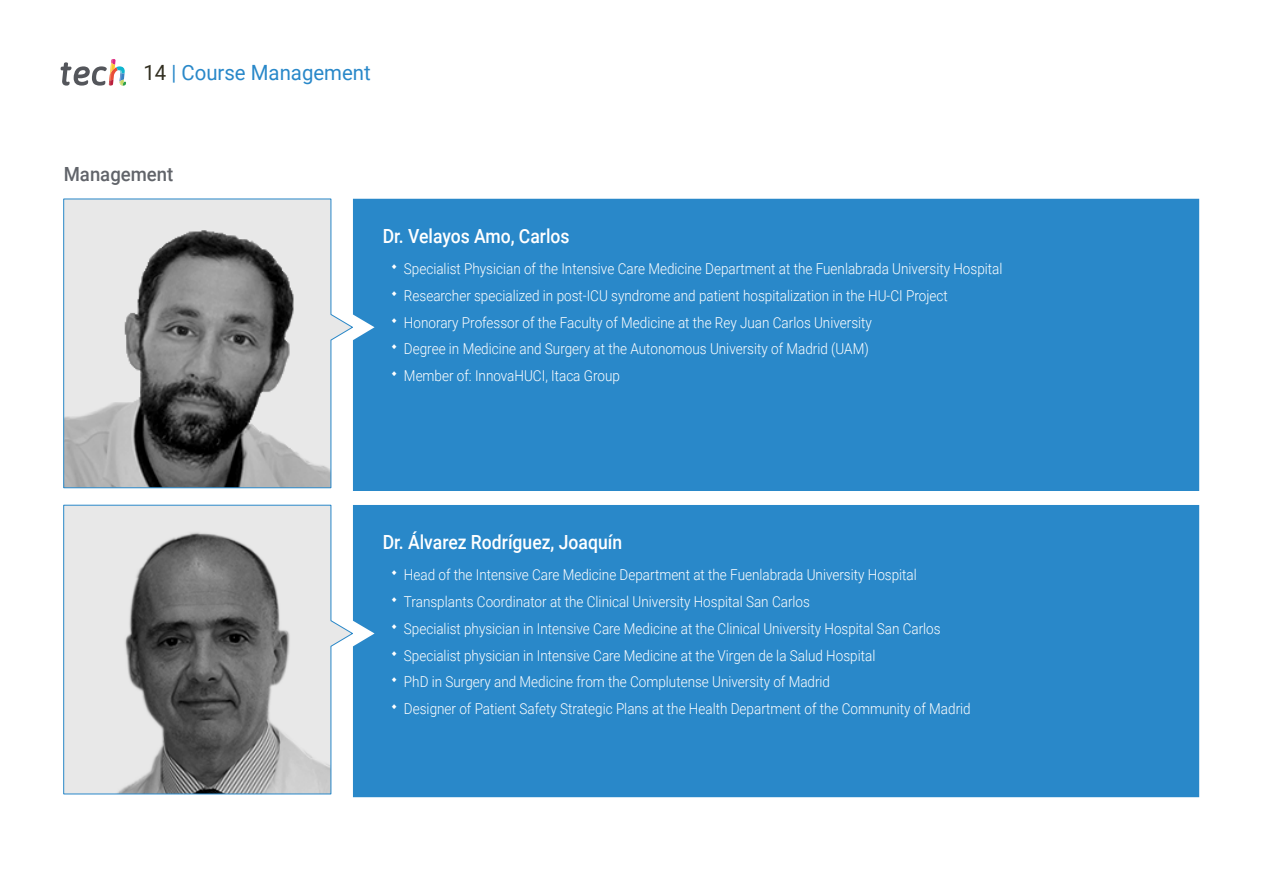
<style>
.page{position:relative;width:1263px;height:893px;background:#fff}
.page>*{position:absolute;margin:0;border:0;box-sizing:border-box;transform-origin:0 0}
.t1{font:21px "Roboto";color:#2988c9}
.t2{font:500 19.5px "Roboto";color:#fff;scale:.9 1}
.t3{font:500 19.5px "Roboto";color:#61646a;scale:.95 1}
.t4{font:300 15px/26.7px "Roboto";color:#fff;scale:.9 1}
.s1{color:#312e20}
</style>
<div class="page">
<svg style="left:61px;top:59px;width:65px;height:27px"></svg>
<div style="left:353px;top:199px;width:846px;height:292px;background:#2988c9"></div>
<div style="left:353px;top:505px;width:846px;height:292px;background:#2988c9"></div>
<svg style="left:63px;top:199px;width:290px;height:289px;background:#a5a9ab"></svg>
<svg style="left:63px;top:505px;width:290px;height:289px;background:#abaeb0"></svg>
<svg style="left:392px;top:264px;width:5px;height:5px"></svg>
<svg style="left:392px;top:291px;width:5px;height:5px"></svg>
<svg style="left:392px;top:318px;width:5px;height:5px"></svg>
<svg style="left:392px;top:345px;width:5px;height:5px"></svg>
<svg style="left:392px;top:371px;width:5px;height:5px"></svg>
<svg style="left:392px;top:570px;width:5px;height:5px"></svg>
<svg style="left:392px;top:597px;width:5px;height:5px"></svg>
<svg style="left:392px;top:624px;width:5px;height:5px"></svg>
<svg style="left:392px;top:651px;width:5px;height:5px"></svg>
<svg style="left:392px;top:677px;width:5px;height:5px"></svg>
<svg style="left:392px;top:704px;width:5px;height:5px"></svg>
<h1 class="t1" style="left:144px;top:57px;width:229px"><span class="s1">14</span> | Course Management</h1>
<h2 class="t3" style="left:64px;top:161px;width:117px">Management</h2>
<h2 class="t2" style="left:383px;top:223px;width:209px">Dr. Velayos Amo, Carlos</h2>
<p class="t4" style="left:404px;top:255px;width:666px">Specialist Physician of the Intensive Care Medicine Department at the Fuenlabrada University Hospital Researcher specialized in post-ICU syndrome and patient hospitalization in the HU-CI Project Honorary Professor of the Faculty of Medicine at the Rey Juan Carlos University<br>Degree in Medicine and Surgery at the Autonomous University of Madrid (UAM)<br>Member of: InnovaHUCI, Itaca Group</p>
<h2 class="t2" style="left:383px;top:529px;width:267px">Dr. Álvarez Rodríguez, Joaquín</h2>
<p class="t4" style="left:404px;top:561px;width:631px">Head of the Intensive Care Medicine Department at the Fuenlabrada University Hospital Transplants Coordinator at the Clinical University Hospital San Carlos<br>Specialist physician in Intensive Care Medicine at the Clinical University Hospital San Carlos Specialist physician in Intensive Care Medicine at the Virgen de la Salud Hospital<br>PhD in Surgery and Medicine from the Complutense University of Madrid<br>Designer of Patient Safety Strategic Plans at the Health Department of the Community of Madrid</p>
</div>
